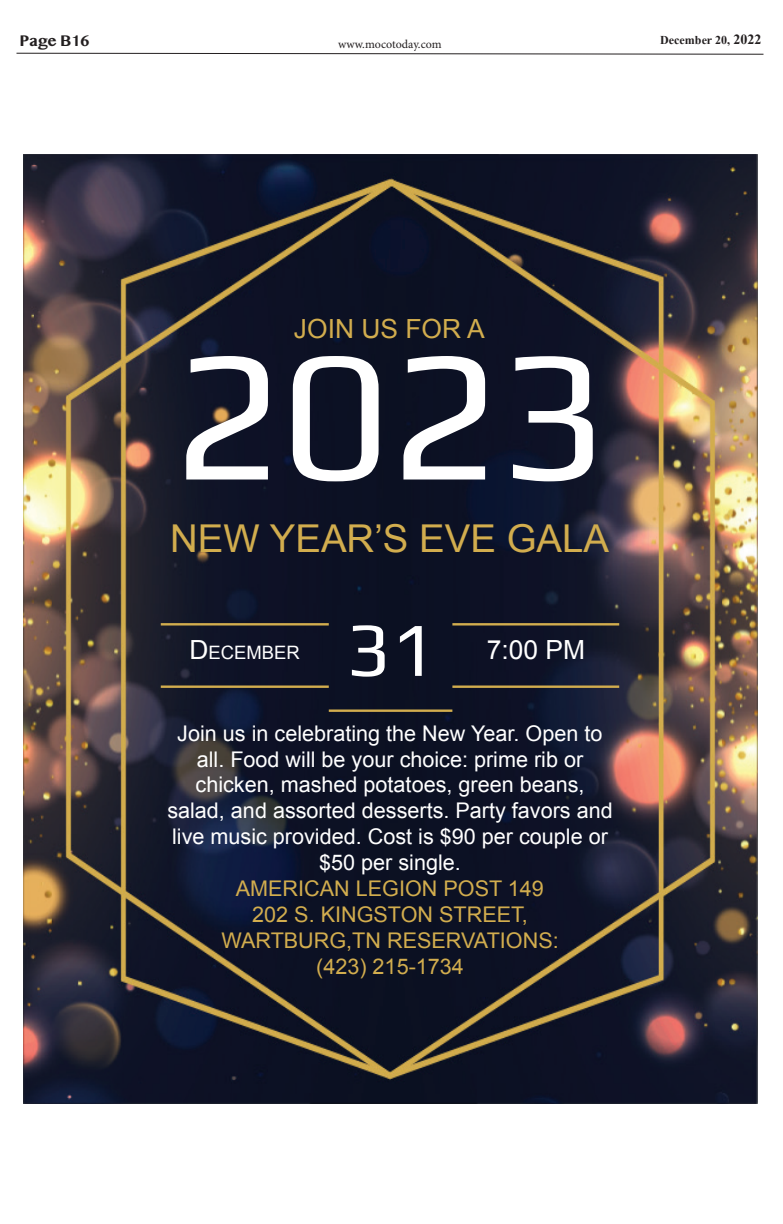
<style>
.page{position:relative;width:783px;height:1224px;background:#fff}
.page>*{position:absolute;margin:0;border:0;box-sizing:border-box;transform-origin:0 0}
.t1{font:187.1px "Play";color:#fff}
.t2{font:76.8px "Play";color:#fff}
.t3{font:38.4px "Arial";color:#d2ad4e}
.t4{font:26.4px "Arial";color:#d2ad4e}
.t5{font:26.4px "Arial";color:#fff}
.t6{font:21.6px/25.9px "Arial";color:#fff;text-align:center}
.t7{font:21.6px/25.9px "Arial";color:#d2ad4e;text-align:center}
.t8{font:18.5px "Arial";color:#fff}
.t9{font:700 16px "Lao MN";color:#231f20}
.t10{font:12px "Minion Pro";color:#231f20}
.t11{font:700 12px "Times New Roman";color:#231f20}
.s1{font-size:14px}
.s2{font-size:26.4px}
</style>
<div class="page">
<img style="left:23px;top:154px;width:734px;height:949px">
<hr style="left:161px;top:623px;width:168px;height:3px;background:#d2ad4e">
<hr style="left:452px;top:623px;width:167px;height:3px;background:#d2ad4e">
<hr style="left:161px;top:685px;width:168px;height:3px;background:#d2ad4e">
<hr style="left:452px;top:685px;width:167px;height:3px;background:#d2ad4e">
<hr style="left:329px;top:709px;width:123px;height:3px;background:#d2ad4e">
<svg style="left:16px;top:52px;width:748px;height:3px"></svg>
<p class="t9" style="left:20px;top:31px;width:72px">Page B16</p>
<p class="t10" style="left:338px;top:36px;width:105px">www.mocotoday.com</p>
<p class="t11" style="left:660px;top:32px;width:103px">December 20, <span class="s1">2022</span></p>
<p class="t4" style="left:294px;top:312px;width:192px">JOIN US FOR A</p>
<h1 class="t1" style="left:173px;top:286px;width:436px">2023</h1>
<h3 class="t3" style="left:170px;top:514px;width:440px">NEW YEAR’S EVE GALA</h3>
<p class="t8" style="left:189px;top:641px;width:112px"><span class="s2">D</span>ECEMBER</p>
<h2 class="t2" style="left:346px;top:596px;width:91px">31</h2>
<p class="t5" style="left:487px;top:633px;width:100px">7:00 PM</p>
<p class="t6" style="left:167px;top:720px;width:447px">Join us in celebrating the New Year. Open to all. Food will be your choice: prime rib or chicken, mashed potatoes, green beans, salad, and assorted desserts. Party favors and live music provided. Cost is $90 per couple or $50 per single.</p>
<p class="t7" style="left:221px;top:876px;width:339px">AMERICAN LEGION POST 149<br>202 S. KINGSTON STREET,<br>WARTBURG,TN RESERVATIONS: (423) 215-1734</p>
</div>
